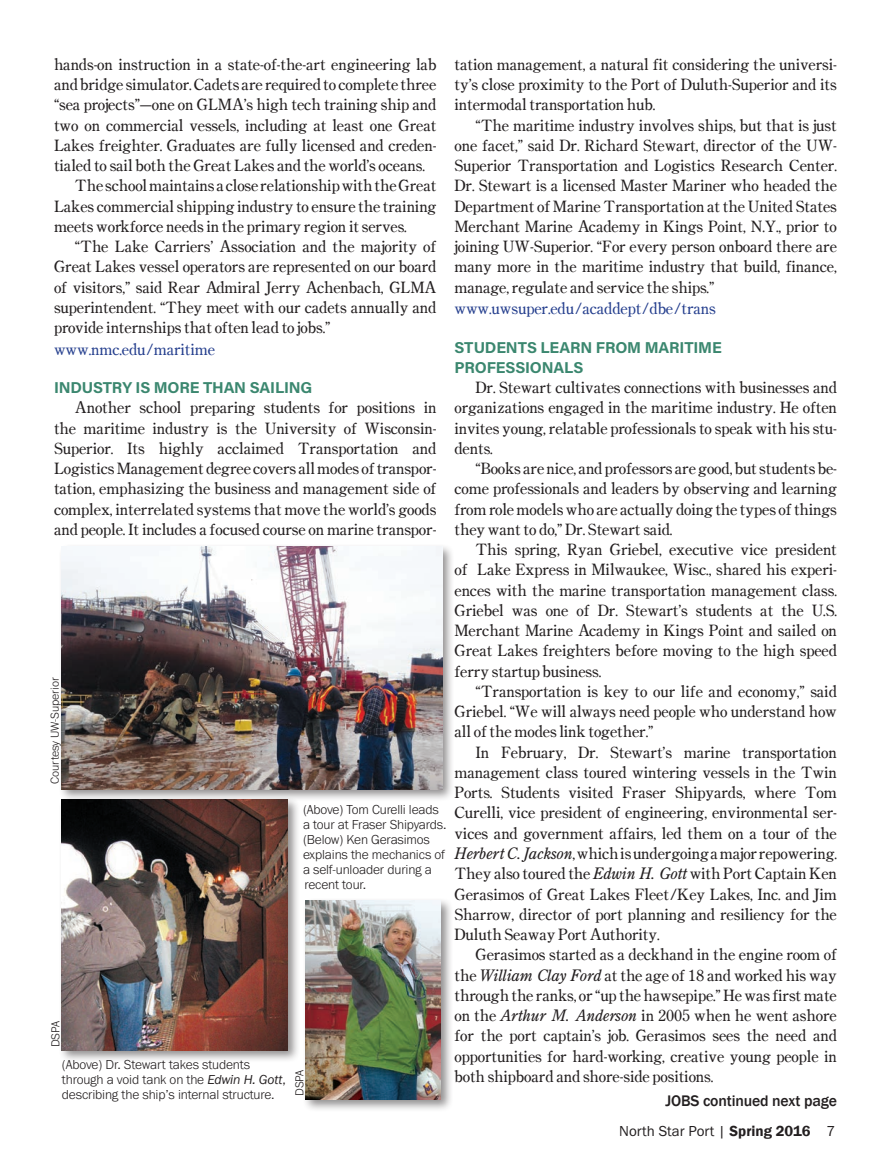
<style>
.page{position:relative;width:891px;height:1161px;background:#fff}
.page>*{position:absolute;margin:0;border:0;box-sizing:border-box;transform-origin:0 0}
.t1{font:15.75px/20.2px "Century Oldstyle ICG";letter-spacing:-.01em;color:#231f20;text-align:justify}
.t2{font:700 15.75px/20.2px "Acumin Pro";letter-spacing:-.01em;color:#3b876f}
.t3{font:15.75px "Century Oldstyle ICG";letter-spacing:-.01em;color:#253f8e}
.t4{font:500 15.75px "Franklin Gothic";letter-spacing:-.01em;color:#231f20}
.t5{font:15px "Franklin Gothic URW Boo";color:#231f20}
.t6{font:300 13.5px/15px "Franklin Gothic URW";letter-spacing:-.01em;color:#231f20}
.t7{font:300 12px "Franklin Gothic URW";letter-spacing:-.01em;color:#231f20}
.s1{font-family:"Franklin Gothic URW Boo Ita";font-weight:400}
.s2{font-family:"Century Old Style Std";font-style:italic}
.s3{font-family:"Franklin Gothic";font-weight:600}
</style>
<div class="page">
<div style="left:58px;top:796px;width:242px;height:268px;background:#231f20;opacity:.5"></div>
<img style="left:62px;top:802px;width:225px;height:248px">
<div style="left:302px;top:897px;width:152px;height:215px;background:#231f20;opacity:.5"></div>
<img style="left:306px;top:900px;width:135px;height:199px">
<div style="left:58px;top:543px;width:397px;height:259px;background:#231f20;opacity:.5"></div>
<img style="left:61px;top:546px;width:381px;height:243px">
<p class="t1" style="left:54px;top:54px;width:384px">hands-on instruction in a state-of-the-art engineering lab</p>
<p class="t1" style="left:54px;top:74px;width:384px">and bridge simulator. Cadets are required to complete three</p>
<p class="t1" style="left:54px;top:94px;width:384px">“sea projects”—one on GLMA’s high tech training ship and</p>
<p class="t1" style="left:54px;top:114px;width:384px">two on commercial vessels, including at least one Great</p>
<p class="t1" style="left:54px;top:135px;width:384px">Lakes freighter. Graduates are fully licensed and creden-</p>
<p class="t1" style="left:54px;top:155px;width:372px">tialed to sail both the Great Lakes and the world’s oceans.</p>
<p class="t1" style="left:75px;top:175px;width:363px">The school maintains a close relationship with the Great</p>
<p class="t1" style="left:54px;top:195px;width:384px">Lakes commercial shipping industry to ensure the training</p>
<p class="t1" style="left:54px;top:216px;width:354px">meets workforce needs in the primary region it serves.</p>
<p class="t1" style="left:75px;top:236px;width:363px">“The Lake Carriers’ Association and the majority of</p>
<p class="t1" style="left:54px;top:256px;width:384px">Great Lakes vessel operators are represented on our board</p>
<p class="t1" style="left:54px;top:276px;width:384px">of visitors,” said Rear Admiral Jerry Achenbach, GLMA</p>
<p class="t1" style="left:54px;top:297px;width:384px">superintendent. “They meet with our cadets annually and</p>
<p class="t1" style="left:54px;top:317px;width:278px">provide internships that often lead to jobs.”</p>
<p class="t3" style="left:54px;top:339px;width:163px">www.nmc.edu/maritime</p>
<p class="t2" style="left:54px;top:377px;width:260px">INDUSTRY IS MORE THAN SAILING</p>
<p class="t1" style="left:54px;top:397px;width:384px;text-indent:21px">Another school preparing students for positions in the maritime industry is the University of Wisconsin-Superior. Its highly acclaimed Transportation and Logistics Management degree covers all modes of transpor&shy;tation, emphasizing the business and management side of complex, interrelated systems that move the world’s goods and people. It includes a focused course on marine transpor-</p>
<p class="t7" style="left:47px;top:784px;width:108px;rotate:-90deg">Courtesy UW-Superior</p>
<p class="t7" style="left:48px;top:1047px;width:28px;rotate:-90deg">DSPA</p>
<p class="t6" style="left:303px;top:802px;width:145px">(Above) Tom Curelli leads a tour at Fraser Shipyards. (Below) Ken Gerasimos explains the mechanics of a self-unloader during a recent tour.</p>
<p class="t6" style="left:62px;top:1057px;width:226px">(Above) Dr. Stewart takes students through a void tank on the <span class="s1">Edwin H. Gott</span>, describing the ship’s internal structure.</p>
<p class="t7" style="left:292px;top:1096px;width:28px;rotate:-90deg">DSPA</p>
<p class="t1" style="left:455px;top:54px;width:384px">tation management, a natural fit considering the universi&shy;ty’s close proximity to the Port of Duluth-Superior and its intermodal transportation hub.</p>
<p class="t1" style="left:455px;top:114px;width:384px;text-indent:21px">“The maritime industry involves ships, but that is just one facet,” said Dr. Richard Stewart, director of the UW-Superior Transportation and Logistics Research Center.<br>Dr. Stewart is a licensed Master Mariner who headed the Department of Marine Transportation at the United States Merchant Marine Academy in Kings Point, N.Y., prior to joining UW-Superior. “For every person onboard there are many more in the maritime industry that build, finance, manage, regulate and service the ships.”</p>
<p class="t3" style="left:455px;top:299px;width:263px">www.uwsuper.edu/acaddept/dbe/trans</p>
<p class="t2" style="left:455px;top:336px;width:269px">STUDENTS LEARN FROM MARITIME<br>PROFESSIONALS</p>
<p class="t1" style="left:455px;top:377px;width:384px;text-indent:21px">Dr. Stewart cultivates connections with businesses and organizations engaged in the maritime industry. He often invites young, relatable professionals to speak with his stu&shy;dents.</p>
<p class="t1" style="left:455px;top:458px;width:384px;text-indent:21px">“Books are nice, and professors are good, but students be&shy;come professionals and leaders by observing and learning from role models who are actually doing the types of things they want to do,” Dr. Stewart said.</p>
<p class="t1" style="left:455px;top:539px;width:384px;text-indent:21px">This spring, Ryan Griebel, executive vice president of Lake Express in Milwaukee, Wisc., shared his experi&shy;ences with the marine transportation management class.<br>Griebel was one of Dr. Stewart’s students at the U.S.<br>Merchant Marine Academy in Kings Point and sailed on Great Lakes freighters before moving to the high speed ferry startup business.</p>
<p class="t1" style="left:455px;top:681px;width:384px;text-indent:21px">“Transportation is key to our life and economy,” said Griebel. “We will always need people who understand how all of the modes link together.”</p>
<p class="t1" style="left:455px;top:742px;width:384px;text-indent:21px">In February, Dr. Stewart’s marine transportation management class toured wintering vessels in the Twin Ports. Students visited Fraser Shipyards, where Tom Curelli, vice president of engineering, environmental ser&shy;vices and government affairs, led them on a tour of the <span class="s2">Herbert C. Jackson</span>, which is undergoing a major repowering.<br>They also toured the <span class="s2">Edwin H. Gott</span> with Port Captain Ken Gerasimos of Great Lakes Fleet/Key Lakes, Inc. and Jim Sharrow, director of port planning and resiliency for the Duluth Seaway Port Authority.</p>
<p class="t1" style="left:455px;top:944px;width:384px;text-indent:21px">Gerasimos started as a deckhand in the engine room of the <span class="s2">William Clay Ford</span> at the age of 18 and worked his way through the ranks, or “up the hawsepipe.” He was first mate on the <span class="s2">Arthur M. Anderson</span> in 2005 when he went ashore for the port captain’s job. Gerasimos sees the need and opportunities for hard-working, creative young people in both shipboard and shore-side positions.</p>
<p class="t4" style="left:665px;top:1091px;width:173px">JOBS continued next page</p>
<p class="t5" style="left:619px;top:1122px;width:217px">North Star Port | <span class="s3">Spring 2016</span> 7</p>
</div>
